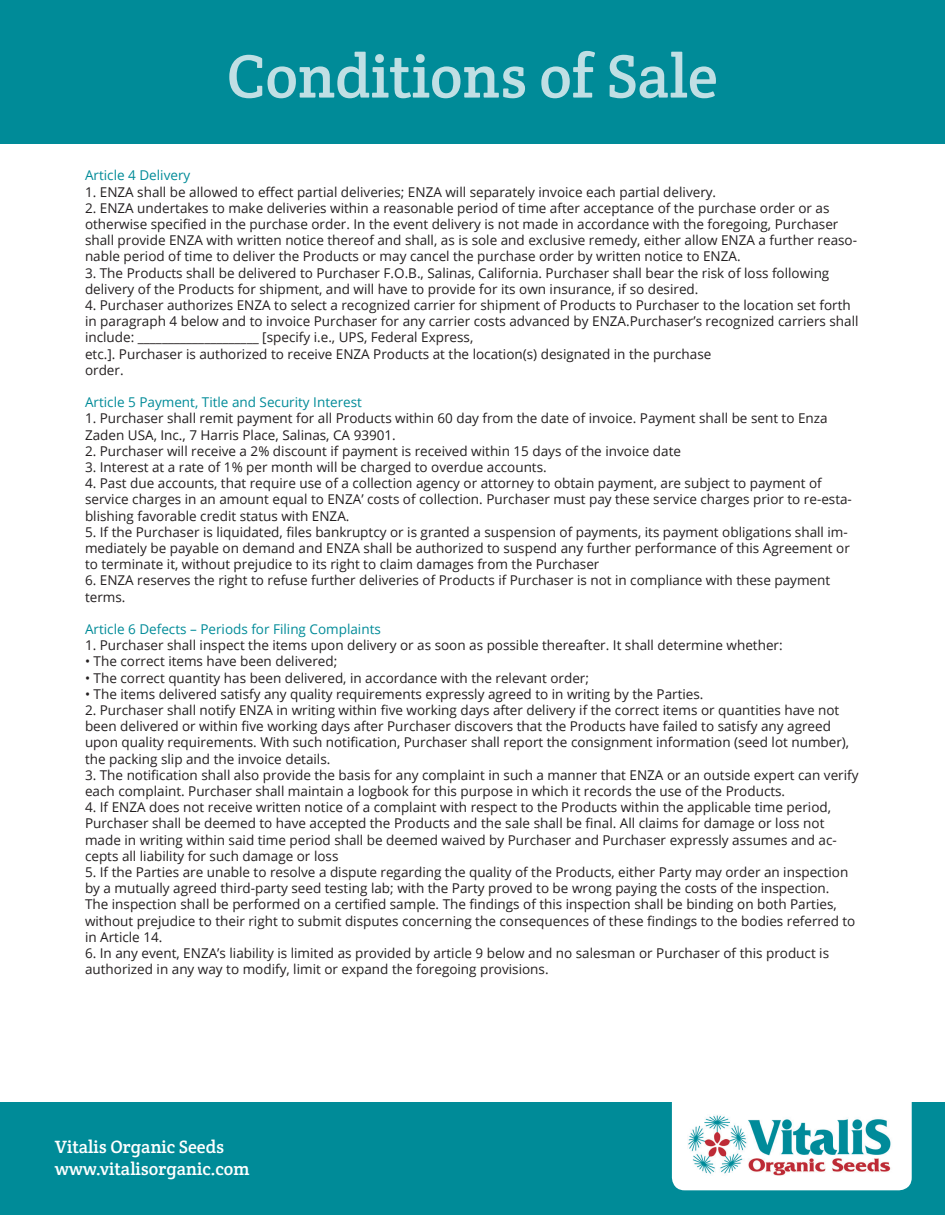
<style>
.page{position:relative;width:945px;height:1215px;background:#fff}
.page>*{position:absolute;margin:0;border:0;box-sizing:border-box;transform-origin:0 0}
.t1{font:61.5px "Crete Round";color:#c0dfe4}
.t2{font:18px/21.6px "Crete Round";color:#fff}
.t3{font:13.5px/16.2px "Open Sans";color:#231f20}
.t4{font:13.5px "Open Sans";color:#008b98}
</style>
<div class="page">
<div style="left:0;top:1102px;width:945px;height:113px;background:#008b98"></div>
<div style="left:672px;top:1081px;width:240px;height:109px;background:#fff;border-radius:13px"></div>
<div style="left:0;top:0;width:945px;height:144px;background:#008b98"></div>
<img style="left:688px;top:1115px;width:203px;height:61px">
<h1 class="t1" style="left:227px;top:37px;width:493px">Conditions of Sale</h1>
<p class="t4" style="left:85px;top:166px;width:107px">Article 4 Delivery</p>
<p class="t3" style="left:85px;top:183px;width:633px">1. ENZA shall be allowed to effect partial deliveries; ENZA will separately invoice each partial delivery.</p>
<p class="t3" style="left:85px;top:199px;width:774px">2. ENZA undertakes to make deliveries within a reasonable period of time after acceptance of the purchase order or as otherwise specified in the purchase order. In the event delivery is not made in accordance with the foregoing, Purchaser shall provide ENZA with written notice thereof and shall, as is sole and exclusive remedy, either allow ENZA a further reaso&shy;nable period of time to deliver the Products or may cancel the purchase order by written notice to ENZA.</p>
<p class="t3" style="left:85px;top:264px;width:746px">3. The Products shall be delivered to Purchaser F.O.B., Salinas, California. Purchaser shall bear the risk of loss following delivery of the Products for shipment, and will have to provide for its own insurance, if so desired.</p>
<p class="t3" style="left:85px;top:297px;width:775px">4. Purchaser authorizes ENZA to select a recognized carrier for shipment of Products to Purchaser to the location set forth in paragraph 4 below and to invoice Purchaser for any carrier costs advanced by ENZA.Purchaser’s recognized carriers shall include: ____________________ [specify i.e., UPS, Federal Express,</p>
<p class="t3" style="left:85px;top:345px;width:628px">etc.]. Purchaser is authorized to receive ENZA Products at the location(s) designated in the purchase</p>
<p class="t3" style="left:85px;top:361px;width:40px">order.</p>
<p class="t4" style="left:85px;top:393px;width:278px">Article 5 Payment, Title and Security Interest</p>
<p class="t3" style="left:85px;top:410px;width:744px">1. Purchaser shall remit payment for all Products within 60 day from the date of invoice. Payment shall be sent to Enza<br>Zaden USA, Inc., 7 Harris Place, Salinas, CA 93901.</p>
<p class="t3" style="left:85px;top:442px;width:598px">2. Purchaser will receive a 2% discount if payment is received within 15 days of the invoice date</p>
<p class="t3" style="left:85px;top:459px;width:463px">3. Interest at a rate of 1% per month will be charged to overdue accounts.</p>
<p class="t3" style="left:85px;top:475px;width:768px">4. Past due accounts, that require use of a collection agency or attorney to obtain payment, are subject to payment of service charges in an amount equal to ENZA’ costs of collection. Purchaser must pay these service charges prior to re-esta&shy;blishing favorable credit status with ENZA.</p>
<p class="t3" style="left:85px;top:523px;width:766px">5. If the Purchaser is liquidated, files bankruptcy or is granted a suspension of payments, its payment obligations shall im&shy;mediately be payable on demand and ENZA shall be authorized to suspend any further performance of this Agreement or to terminate it, without prejudice to its right to claim damages from the Purchaser</p>
<p class="t3" style="left:85px;top:572px;width:747px">6. ENZA reserves the right to refuse further deliveries of Products if Purchaser is not in compliance with these payment terms.</p>
<p class="t4" style="left:85px;top:620px;width:297px">Article 6 Defects – Periods for Filing Complaints</p>
<p class="t3" style="left:85px;top:637px;width:699px">1. Purchaser shall inspect the items upon delivery or as soon as possible thereafter. It shall determine whether:</p>
<p class="t3" style="left:85px;top:653px;width:254px">• The correct items have been delivered;</p>
<p class="t3" style="left:85px;top:669px;width:506px">• The correct quantity has been delivered, in accordance with the relevant order;</p>
<p class="t3" style="left:85px;top:685px;width:620px">• The items delivered satisfy any quality requirements expressly agreed to in writing by the Parties.</p>
<p class="t3" style="left:85px;top:702px;width:766px">2. Purchaser shall notify ENZA in writing within five working days after delivery if the correct items or quantities have not been delivered or within five working days after Purchaser discovers that the Products have failed to satisfy any agreed upon quality requirements. With such notification, Purchaser shall report the consignment information (seed lot number), the packing slip and the invoice details.</p>
<p class="t3" style="left:85px;top:766px;width:775px">3. The notification shall also provide the basis for any complaint in such a manner that ENZA or an outside expert can verify each complaint. Purchaser shall maintain a logbook for this purpose in which it records the use of the Products.</p>
<p class="t3" style="left:85px;top:799px;width:753px">4. If ENZA does not receive written notice of a complaint with respect to the Products within the applicable time period, Purchaser shall be deemed to have accepted the Products and the sale shall be final. All claims for damage or loss not made in writing within said time period shall be deemed waived by Purchaser and Purchaser expressly assumes and ac&shy;cepts all liability for such damage or loss</p>
<p class="t3" style="left:85px;top:864px;width:772px">5. If the Parties are unable to resolve a dispute regarding the quality of the Products, either Party may order an inspection by a mutually agreed third-party seed testing lab; with the Party proved to be wrong paying the costs of the inspection.<br>The inspection shall be performed on a certified sample. The findings of this inspection shall be binding on both Parties, without prejudice to their right to submit disputes concerning the consequences of these findings to the bodies referred to in Article 14.</p>
<p class="t3" style="left:85px;top:945px;width:746px">6. In any event, ENZA’s liability is limited as provided by article 9 below and no salesman or Purchaser of this product is authorized in any way to modify, limit or expand the foregoing provisions.</p>
<h2 class="t2" style="left:55px;top:1136px;width:196px">Vitalis Organic Seeds www.vitalisorganic.com</h2>
</div>
